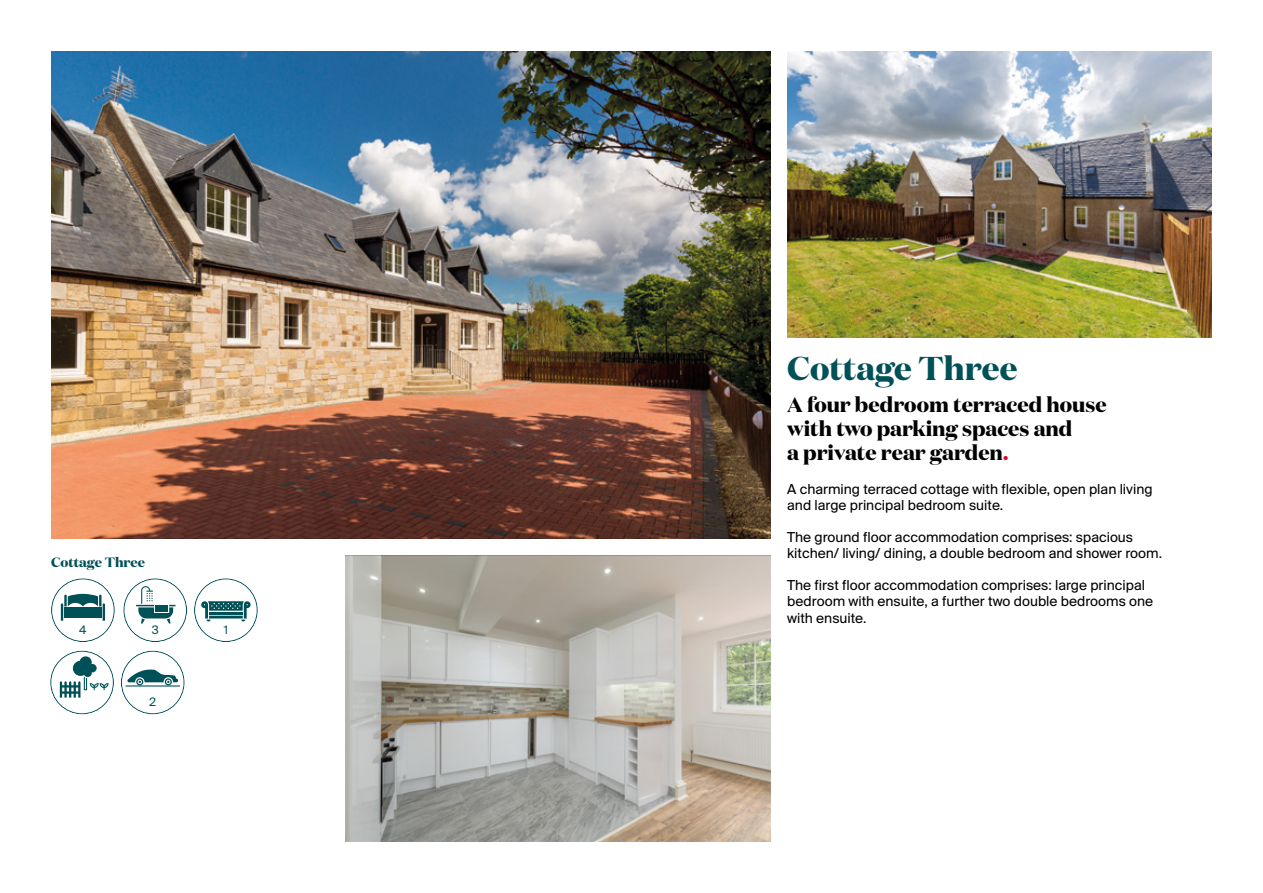
<style>
.page{position:relative;width:1263px;height:893px;background:#fff}
.page>*{position:absolute;margin:0;border:0;box-sizing:border-box;transform-origin:0 0}
.t1{font:700 33px "Domaine Disp";color:#005157}
.t2{font:700 21px/24px "Domaine Disp";color:#000}
.t3{font:15px/16.5px "Suisse BP Intl";color:#000}
.t4{font:700 13.5px "Domaine Disp";color:#005157}
.t5{font:12.75px "Suisse BP Intl";color:#005157}
.s1{color:#dd0932}
</style>
<div class="page">
<img style="left:345px;top:556px;width:425px;height:286px">
<img style="left:51px;top:51px;width:719px;height:488px">
<img style="left:787px;top:51px;width:425px;height:286px">
<svg style="left:51px;top:578px;width:64px;height:64px"></svg>
<svg style="left:123px;top:578px;width:64px;height:64px"></svg>
<svg style="left:194px;top:578px;width:64px;height:64px"></svg>
<svg style="left:121px;top:651px;width:64px;height:63px"></svg>
<svg style="left:50px;top:651px;width:64px;height:63px"></svg>
<p class="t4" style="left:51px;top:553px;width:96px">Cottage Three</p>
<p class="t5" style="left:79px;top:622px;width:9px">4</p>
<p class="t5" style="left:152px;top:622px;width:8px">3</p>
<p class="t5" style="left:224px;top:622px;width:6px">1</p>
<p class="t5" style="left:149px;top:694px;width:8px">2</p>
<h1 class="t1" style="left:787px;top:346px;width:232px">Cottage Three</h1>
<h2 class="t2" style="left:787px;top:393px;width:321px">A four bedroom terraced house with two parking spaces and<br>a private rear garden<span class="s1">.</span></h2>
<p class="t3" style="left:787px;top:480px;width:367px">A charming terraced cottage with flexible, open plan living and large principal bedroom suite.</p>
<p class="t3" style="left:787px;top:528px;width:377px">The ground floor accommodation comprises: spacious kitchen/ living/ dining, a double bedroom and shower room.</p>
<p class="t3" style="left:787px;top:576px;width:367px">The first floor accommodation comprises: large principal bedroom with ensuite, a further two double bedrooms one with ensuite.</p>
</div>
